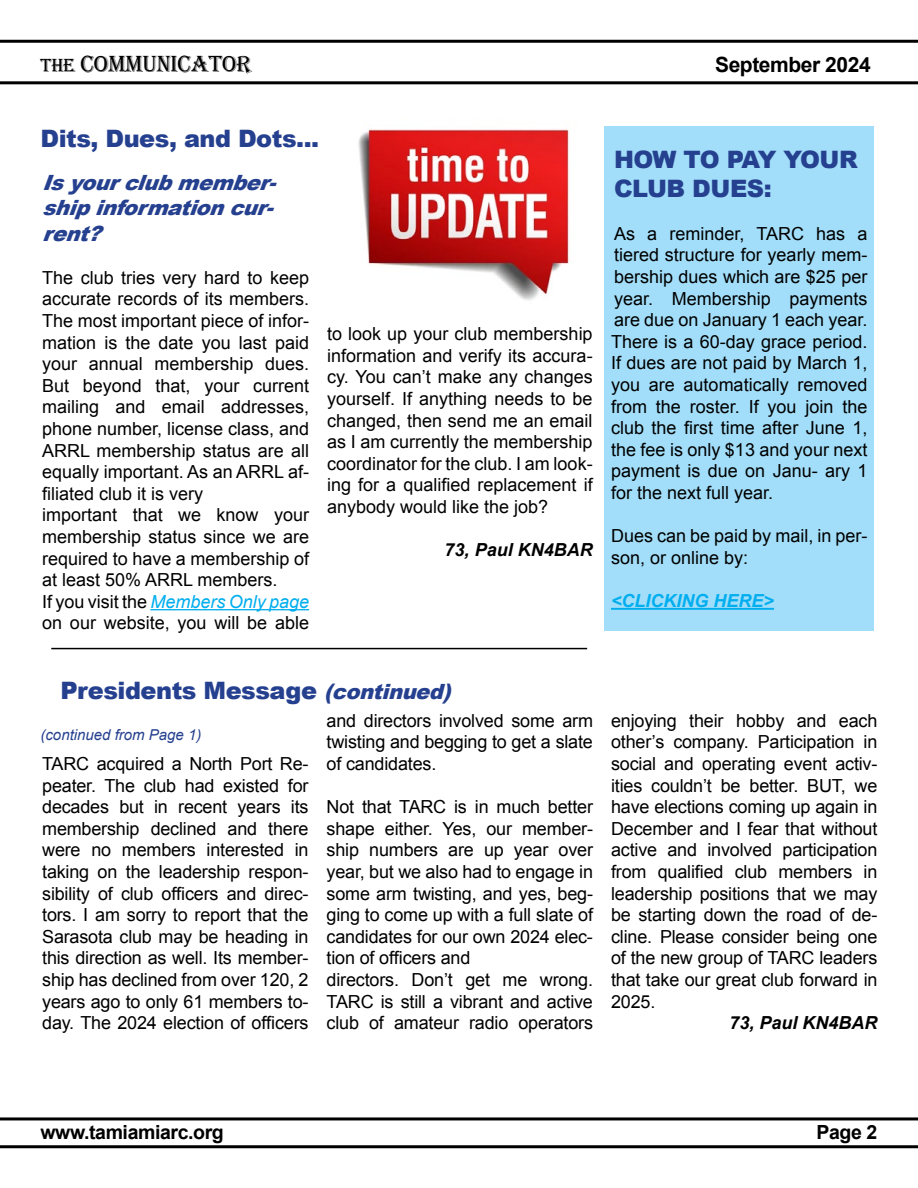
<style>
.page{position:relative;width:918px;height:1188px;background:#fff}
.page>*{position:absolute;margin:0;border:0;box-sizing:border-box;transform-origin:0 0}
.t1{font:900 24px/28.8px "Arial";letter-spacing:-.02em;color:#25408f}
.t2{font:24px "Algerian";letter-spacing:-.02em;color:#000}
.t3{font:italic 900 21px/25.2px "Arial";color:#25408f}
.t4{font:700 21px "Arial";letter-spacing:-.02em;color:#000}
.t5{font:700 19.5px "Arial";letter-spacing:-.02em;color:#000}
.t6{font:18px/21.6px "Arial";color:#000;text-align:justify}
.t7{font:italic 700 18px "Arial";color:#000}
.t8{font:italic 700 18px "Arial";color:#00aeef}
.t9{font:italic 15px "Arial";color:#25408f}
.s1{font-size:19.5px}
.s2{font-style:italic;color:#00aeef}
.s3{font-style:italic;font-size:21px}
</style>
<div class="page">
<hr style="left:0;top:81px;width:918px;height:3px;background:#000">
<hr style="left:0;top:40px;width:918px;height:3px;background:#000">
<hr style="left:0;top:1145px;width:918px;height:3px;background:#000">
<hr style="left:0;top:1117px;width:918px;height:3px;background:#000">
<hr style="left:150px;top:609px;width:159px;height:1px;background:#00aeef">
<img style="left:358px;top:128px;width:211px;height:172px">
<hr style="left:51px;top:648px;width:536px;height:1px;background:#000">
<div style="left:604px;top:127px;width:270px;height:504px;background:#a2def9"></div>
<hr style="left:611px;top:608px;width:163px;height:2px;background:#00aeef">
<h1 class="t2" style="left:40px;top:51px;width:213px"><span class="s1">THE</span> COMMUNICATOR</h1>
<p class="t4" style="left:715px;top:51px;width:157px">September 2024</p>
<h1 class="t1" style="left:40px;top:123px;width:280px">Dits, Dues, and Dots...</h1>
<p class="t3" style="left:42px;top:169px;width:245px">Isyourclubmember&shy;shipinformationcur&shy;rent?</p>
<p class="t6" style="left:42px;top:267px;width:268px;text-align:left">The club tries very hard to keep accurate records of its members.<br>The most important piece of infor&shy;mation is the date you last paid your annual membership dues.<br>But beyond that, your current mailing and email addresses, phone number, license class, and<br>ARRL membership status are all equally important. As an ARRL af&shy;filiated club it is very<br>important that we know your membership status since we are required to have a membership of at least 50% ARRL members.<br>If you visit the <span class="s2">Members Only page </span>on our website, you will be able</p>
<p class="t6" style="left:327px;top:323px;width:267px">to look up your club membership information and verify its accura&shy;cy. You can’t make any changes yourself. If anything needs to be changed, then send me an email as I am currently the membership coordinator for the club. I am look&shy;ing for a qualified replacement if anybody would like the job?</p>
<p class="t7" style="left:445px;top:538px;width:150px">73, Paul KN4BAR</p>
<h1 class="t1" style="left:614px;top:144px;width:245px">HOW TO PAY YOUR<br>CLUB DUES:</h1>
<p class="t6" style="left:611px;top:223px;width:258px">As a reminder, TARC has a tiered structure for yearly mem&shy;bership dues which are $25 per year. Membership payments are due on January 1 each year.<br>There is a 60-day grace period.<br>If dues are not paid by March 1, you are automatically removed from the roster. If you join the club the first time after June 1, the fee is only $13 and your next payment is due on Janu- ary 1 for the next full year.</p>
<p class="t6" style="left:611px;top:525px;width:258px">Dues can be paid by mail, in per&shy;son, or online by:</p>
<p class="t8" style="left:611px;top:589px;width:165px">&lt;CLICKING HERE&gt;</p>
<h1 class="t1" style="left:60px;top:675px;width:399px">Presidents Message <span class="s3">(continued)</span></h1>
<p class="t9" style="left:40px;top:725px;width:162px">(continued from Page 1)</p>
<p class="t6" style="left:42px;top:753px;width:268px">TARC acquired a North Port Re&shy;peater. The club had existed for decades but in recent years its membership declined and there were no members interested in taking on the leadership respon&shy;sibility of club officers and direc&shy;tors. I am sorry to report that the Sarasota club may be heading in this direction as well. Its member&shy;ship has declined from over 120, 2 years ago to only 61 members to&shy;day. The 2024 election of officers</p>
<p class="t6" style="left:327px;top:710px;width:268px">and directors involved some arm twisting and begging to get a slate of candidates.</p>
<p class="t6" style="left:327px;top:796px;width:268px;text-align:left">Not that TARC is in much better shape either. Yes, our member&shy;ship numbers are up year over year, but we also had to engage in some arm twisting, and yes, beg&shy;ging to come up with a full slate of candidates for our own 2024 elec&shy;tion of officers and<br>directors. Don’t get me wrong.<br>TARC is still a vibrant and active club of amateur radio operators</p>
<p class="t6" style="left:611px;top:710px;width:268px">enjoying their hobby and each other’s company. Participation in social and operating event activ&shy;ities couldn’t be better. BUT, we have elections coming up again in December and I fear that without active and involved participation from qualified club members in leadership positions that we may be starting down the road of de&shy;cline. Please consider being one of the new group of TARC leaders that take our great club forward in 2025.</p>
<p class="t7" style="left:729px;top:1011px;width:150px">73, Paul KN4BAR</p>
<p class="t5" style="left:40px;top:1120px;width:185px">www.tamiamiarc.org</p>
<p class="t5" style="left:817px;top:1120px;width:62px">Page 2</p>
</div>
